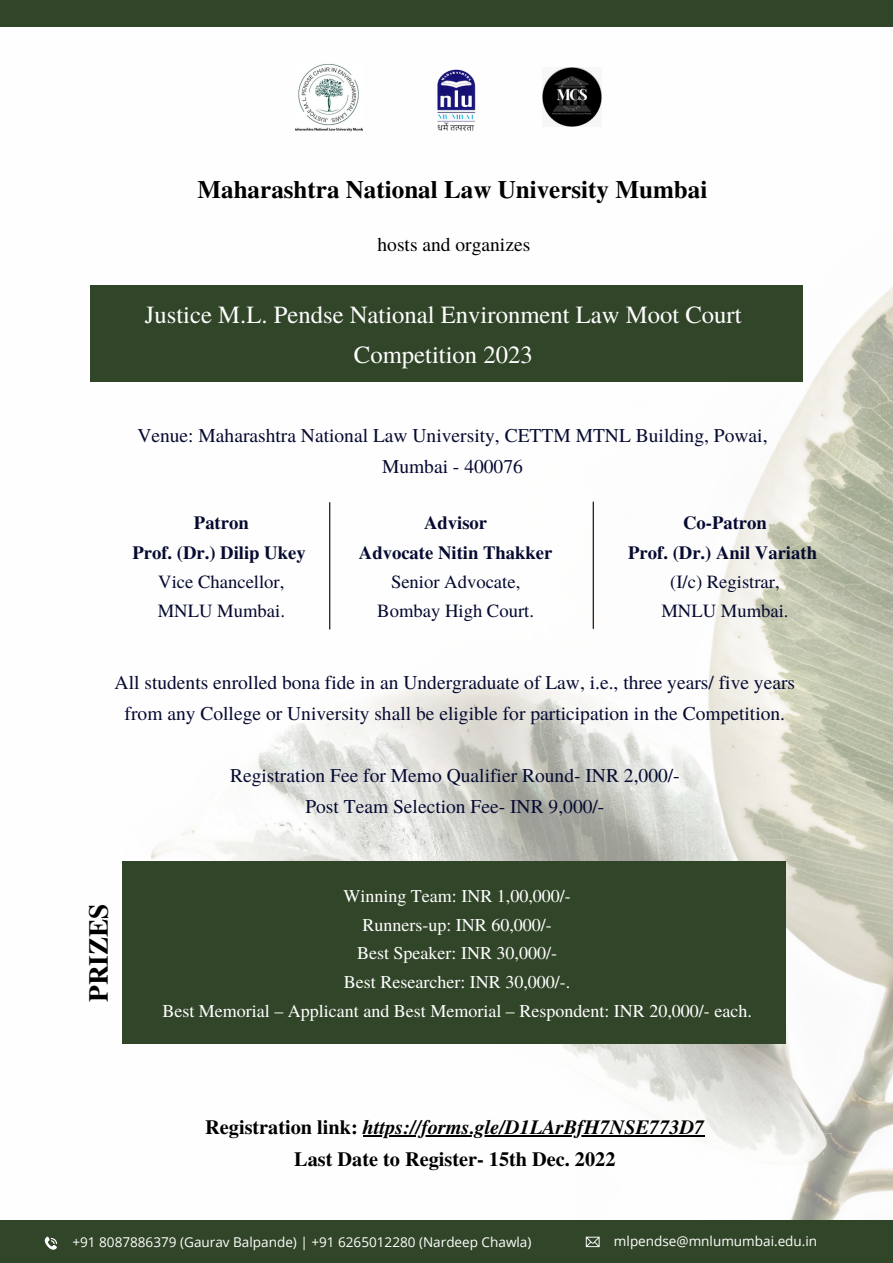
<style>
.page{position:relative;width:893px;height:1263px;background:#fff}
.page>*{position:absolute;margin:0;border:0;box-sizing:border-box;transform-origin:0 0}
.t1{font:700 27.3px "Te X Gyre Termes";color:#000}
.t2{font:700 25.05px "Te X Gyre Termes";color:#000}
.t3{font:24.67px/39.2px "Te X Gyre Termes";color:#fff;text-align:center}
.t4{font:700 20.25px/32.1px "Te X Gyre Termes";color:#000;text-align:center}
.t5{font:19.5px/31px "Te X Gyre Termes";color:#050a30;text-align:center}
.t6{font:19.5px "Te X Gyre Termes";color:#000}
.t7{font:18.6px/29.2px "Te X Gyre Termes";color:#050a30;text-align:center}
.t8{font:700 18.6px/29.2px "Te X Gyre Termes";color:#050a30;text-align:center}
.t9{font:18px/28.7px "Te X Gyre Termes";color:#fff;text-align:center}
.t10{font:13.58px "Open Sans";color:#fff}
.s1{font-style:italic}
</style>
<div class="page">
<img style="left:90px;top:67px;width:803px;height:1153px">
<img style="left:418px;top:67px;width:69px;height:65px">
<img style="left:542px;top:68px;width:59px;height:59px">
<img style="left:296px;top:64px;width:66px;height:68px">
<div style="left:0;top:0;width:893px;height:27px;background:#314528"></div>
<div style="left:91px;top:285px;width:712px;height:97px;background:#314528"></div>
<hr style="left:329px;top:502px;width:1px;height:127px;background:#000">
<div style="left:122px;top:861px;width:664px;height:183px;background:#314528"></div>
<div style="left:0;top:1220px;width:893px;height:43px;background:#314528"></div>
<svg style="left:45px;top:1236px;width:12px;height:14px"></svg>
<svg style="left:585px;top:1236px;width:15px;height:12px"></svg>
<svg style="left:586px;top:1237px;width:13px;height:10px"></svg>
<hr style="left:363px;top:1135px;width:341px;height:1px;background:#000">
<hr style="left:593px;top:502px;width:1px;height:127px;background:#000">
<p class="t2" style="left:197px;top:170px;width:511px">Maharashtra National Law University Mumbai</p>
<p class="t6" style="left:377px;top:231px;width:154px">hosts and organizes</p>
<p class="t3" style="left:145px;top:294px;width:598px">Justice M.L. Pendse National Environment Law Moot Court<br>Competition 2023</p>
<p class="t5" style="left:137px;top:419px;width:631px">Venue: Maharashtra National Law University, CETTM MTNL Building, Powai,<br>Mumbai - 400076</p>
<p class="t8" style="left:132px;top:507px;width:175px">Patron<br>Prof. (Dr.) Dilip Ukey</p>
<p class="t7" style="left:158px;top:566px;width:129px;text-align:left">Vice Chancellor,<br>MNLU Mumbai.</p>
<p class="t8" style="left:359px;top:507px;width:195px">Advisor<br>Advocate Nitin Thakker</p>
<p class="t7" style="left:377px;top:566px;width:158px">Senior Advocate,<br>Bombay High Court.</p>
<p class="t8" style="left:628px;top:507px;width:190px">Co-Patron<br>Prof. (Dr.) Anil Variath</p>
<p class="t7" style="left:661px;top:566px;width:129px">(I/c) Registrar,<br>MNLU Mumbai.</p>
<p class="t5" style="left:115px;top:666px;width:682px">All students enrolled bona fide in an Undergraduate of Law, i.e., three years/ five years from any College or University shall be eligible for participation in the Competition.</p>
<h1 class="t1" style="left:77px;top:1002px;width:100px;rotate:-90deg">PRIZES</h1>
<p class="t5" style="left:230px;top:759px;width:451px">Registration Fee for Memo Qualifier Round- INR 2,000/-<br>Post Team Selection Fee- INR 9,000/-</p>
<p class="t9" style="left:162px;top:880px;width:591px">Winning Team: INR 1,00,000/-<br>Runners-up: INR 60,000/-<br>Best Speaker: INR 30,000/-<br>Best Researcher: INR 30,000/-.<br>Best Memorial – Applicant and Best Memorial – Respondent: INR 20,000/- each.</p>
<p class="t4" style="left:205px;top:1110px;width:500px">Registration link: <span class="s1">https://forms.gle/D1LArBfH7NSE773D7<br></span>Last Date to Register- 15th Dec. 2022</p>
<p class="t10" style="left:72px;top:1233px;width:460px">+91 8087886379 (Gaurav Balpande) | +91 6265012280 (Nardeep Chawla)</p>
<p class="t10" style="left:614px;top:1231px;width:205px">mlpendse@mnlumumbai.edu.in</p>
</div>
